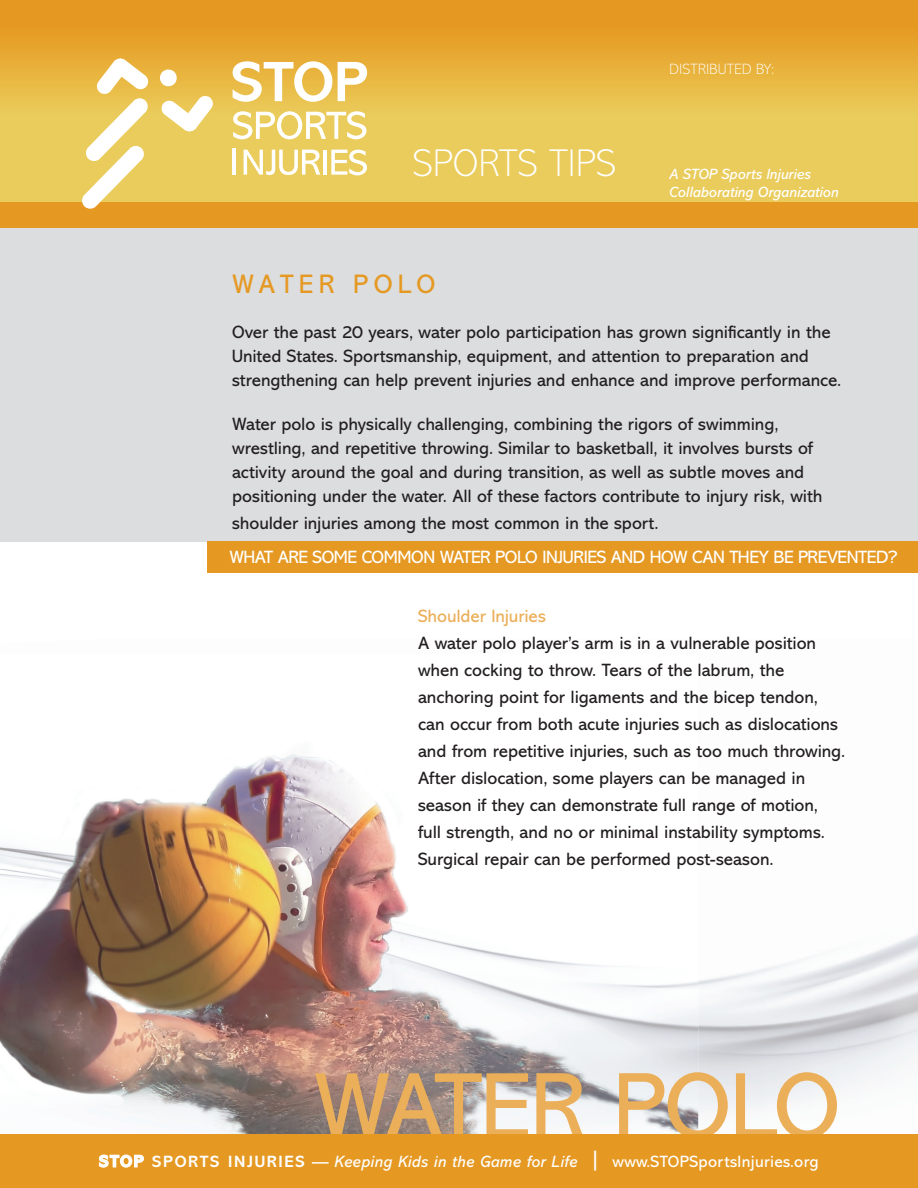
<style>
.page{position:relative;width:918px;height:1188px;background:#fff}
.page>*{position:absolute;margin:0;border:0;box-sizing:border-box;transform-origin:0 0}
.t1{font:94.5px "Abadi";letter-spacing:-.015em;color:#ebaf59}
.t2{font:200 39px "Abadi";letter-spacing:-.015em;color:#fff}
.t3{font:27px "Abadi";letter-spacing:.2em;color:#e59923}
.t4{font:18px/27px "Abadi";letter-spacing:-.005em;color:#231f20}
.t5{font:18px "Abadi";letter-spacing:-.02em;color:#fff}
.t6{font:18px "Abadi";letter-spacing:-.005em;color:#ebaf59}
.t7{font:italic 16.5px "Abadi";letter-spacing:.02em;color:#fff}
.t8{font:700 16.5px "Abadi";letter-spacing:.1em;color:#fff}
.t9{font:italic 15px/18px "Abadi";color:#fff}
.t10{font:200 15px "Abadi";color:#fff}
.s1{font-weight:700;font-style:normal}
.s2{font-size:24px}
.s3{font-style:normal}
</style>
<div class="page">
<div style="left:0;top:0;width:918px;height:542px;background:#dcdddf"></div>
<img style="left:0;top:754px;width:698px;height:380px">
<svg style="left:0;top:0;width:918px;height:203px;background:#e8b845"></svg>
<div style="left:0;top:203px;width:918px;height:25px;background:#e59923"></div>
<div style="left:207px;top:542px;width:711px;height:31px;background:#e59923"></div>
<svg style="left:159px;top:69px;width:19px;height:18px"></svg>
<svg style="left:161px;top:95px;width:53px;height:37px;background:#f4e2a9"></svg>
<svg style="left:82px;top:59px;width:67px;height:150px;background:#f0d78d"></svg>
<svg style="left:233px;top:61px;width:99px;height:41px;background:#f2d795"></svg>
<svg style="left:338px;top:62px;width:29px;height:39px"></svg>
<svg style="left:233px;top:111px;width:133px;height:28px;background:#f1df9a"></svg>
<hr style="left:233px;top:149px;width:3px;height:26px;background:#fff">
<svg style="left:244px;top:150px;width:76px;height:25px;background:#f2e09d"></svg>
<hr style="left:323px;top:150px;width:4px;height:25px;background:#fff">
<svg style="left:331px;top:150px;width:36px;height:25px"></svg>
<div style="left:0;top:1134px;width:918px;height:54px;background:#e59923"></div>
<svg style="left:98px;top:1154px;width:46px;height:14px"></svg>
<h2 class="t2" style="left:412px;top:142px;width:206px">SPORTS TIPS</h2>
<p class="t10" style="left:669px;top:61px;width:107px">DISTRIBUTED BY:</p>
<p class="t9" style="left:669px;top:165px;width:171px">A STOP Sports Injuries<br>Collaborating Organization</p>
<h3 class="t3" style="left:232px;top:269px;width:205px">WATER POLO</h3>
<p class="t4" style="left:232px;top:320px;width:611px;line-height:24px">Over the past 20 years, water polo participation has grown significantly in the<br>United States. Sportsmanship, equipment, and attention to preparation and strengthening can help prevent injuries and enhance and improve performance.</p>
<p class="t4" style="left:232px;top:412px;width:592px;line-height:24px">Water polo is physically challenging, combining the rigors of swimming, wrestling, and repetitive throwing. Similar to basketball, it involves bursts of activity around the goal and during transition, as well as subtle moves and positioning under the water. All of these factors contribute to injury risk, with</p>
<p class="t4" style="left:232px;top:510px;width:428px">shoulder injuries among the most common in the sport.</p>
<p class="t5" style="left:230px;top:547px;width:670px">WHAT ARE SOME COMMON WATER POLO INJURIES AND HOW CAN THEY BE PREVENTED?</p>
<p class="t6" style="left:418px;top:606px;width:129px">Shoulder Injuries</p>
<p class="t4" style="left:418px;top:629px;width:429px">A water polo player’s arm is in a vulnerable position when cocking to throw. Tears of the labrum, the anchoring point for ligaments and the bicep tendon, can occur from both acute injuries such as dislocations and from repetitive injuries, such as too much throwing.<br>After dislocation, some players can be managed in season if they can demonstrate full range of motion, full strength, and no or minimal instability symptoms.<br>Surgical repair can be performed post-season.</p>
<h1 class="t1" style="left:314px;top:1054px;width:528px">WATER POLO</h1>
<p class="t7" style="left:99px;top:1152px;width:721px"><span class="s1">STOP SPORTS INJURIES —</span> Keeping Kids in the Game for Life <span class="s2">|</span> <span class="s3">www.STOPSportsInjuries.org</span></p>
<p class="t8" style="left:109px;top:1152px;width:207px">STOP SPORTS INJURIES</p>
<p class="t7" style="left:344px;top:1153px;width:467px">K eping Kids in the Game for Life <span class="s3">www.STOPSportsInjuries.org</span></p>
</div>
